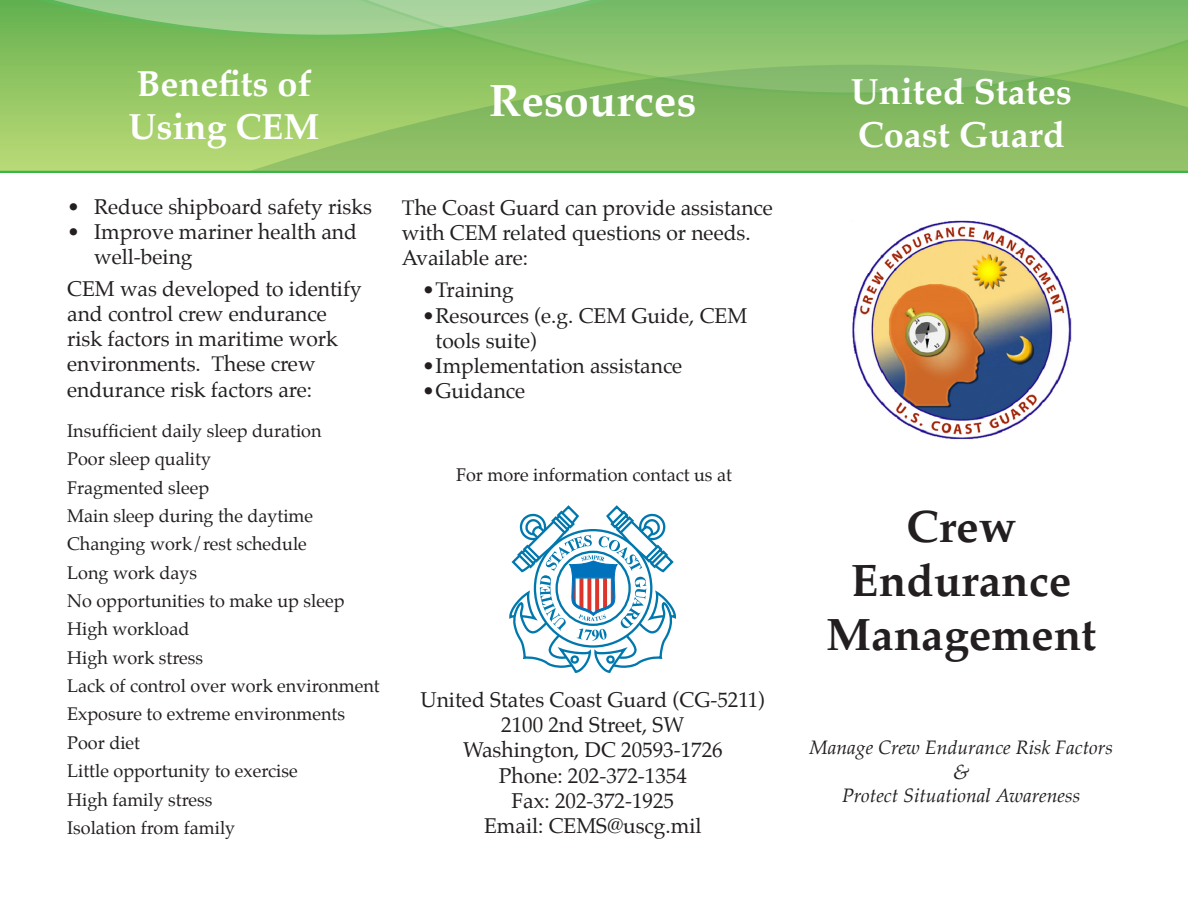
<style>
.page{position:relative;width:1188px;height:918px;background:#fff}
.page>*{position:absolute;margin:0;border:0;box-sizing:border-box;transform-origin:0 0}
.t1{font:700 45px "Palatino";color:#231f20}
.t2{font:700 45px "Palatino";color:#fff}
.t3{font:700 36px "Palatino";color:#fff}
.t4{font:21px/25.2px "Palatino";color:#231f20}
.t5{font:italic 21px "Palatino Linotype";color:#231f20}
.t6{font:italic 19.5px "Palatino Linotype";color:#231f20}
.t7{font:18px "Palatino";color:#231f20}
</style>
<div class="page">
<svg style="left:0;top:0;width:1188px;height:173px;background:#8bc168"></svg>
<svg style="left:509px;top:505px;width:167px;height:168px"></svg>
<img style="left:852px;top:220px;width:219px;height:220px">
<p class="t3" style="left:137px;top:53px;width:176px">Benefits of</p>
<p class="t3" style="left:129px;top:96px;width:192px">Using CEM</p>
<p class="t4" style="left:67px;top:194px;width:306px">• Reduce shipboard safety risks</p>
<p class="t4" style="left:94px;top:219px;width:264px;text-indent:-27px">• Improve mariner health and well-being</p>
<p class="t4" style="left:67px;top:276px;width:296px">CEM was developed to identify and control crew endurance risk factors in maritime work environments. These crew endurance risk factors are:</p>
<p class="t7" style="left:67px;top:416px;width:256px">Insufficient daily sleep duration</p>
<p class="t7" style="left:67px;top:444px;width:145px">Poor sleep quality</p>
<p class="t7" style="left:67px;top:473px;width:144px">Fragmented sleep</p>
<p class="t7" style="left:67px;top:501px;width:247px">Main sleep during the daytime</p>
<p class="t7" style="left:67px;top:529px;width:241px">Changing work/rest schedule</p>
<p class="t7" style="left:67px;top:558px;width:131px">Long work days</p>
<p class="t7" style="left:67px;top:586px;width:279px">No opportunities to make up sleep</p>
<p class="t7" style="left:67px;top:614px;width:124px">High workload</p>
<p class="t7" style="left:67px;top:643px;width:137px">High work stress</p>
<p class="t7" style="left:67px;top:671px;width:314px">Lack of control over work environment</p>
<p class="t7" style="left:67px;top:699px;width:279px">Exposure to extreme environments</p>
<p class="t7" style="left:67px;top:728px;width:74px">Poor diet</p>
<p class="t7" style="left:67px;top:756px;width:232px">Little opportunity to exercise</p>
<p class="t7" style="left:67px;top:784px;width:147px">High family stress</p>
<p class="t7" style="left:67px;top:813px;width:170px">Isolation from family</p>
<p class="t2" style="left:489px;top:62px;width:209px">Resources</p>
<p class="t4" style="left:402px;top:195px;width:373px">The Coast Guard can provide assistance with CEM related questions or needs.<br>Available are:</p>
<p class="t4" style="left:422px;top:278px;width:93px">• Training</p>
<p class="t4" style="left:436px;top:303px;width:313px;text-indent:-14px">• Resources (e.g. CEM Guide, CEM tools suite)</p>
<p class="t4" style="left:422px;top:353px;width:262px">• Implementation assistance</p>
<p class="t4" style="left:422px;top:378px;width:105px">• Guidance</p>
<p class="t7" style="left:456px;top:460px;width:277px">For more information contact us at</p>
<p class="t4" style="left:420px;top:687px;width:346px">United States Coast Guard (CG-5211)</p>
<p class="t4" style="left:501px;top:712px;width:185px">2100 2nd Street, SW</p>
<p class="t4" style="left:463px;top:738px;width:261px">Washington, DC 20593-1726</p>
<p class="t4" style="left:499px;top:763px;width:190px">Phone: 202-372-1354</p>
<p class="t4" style="left:512px;top:788px;width:164px">Fax: 202-372-1925</p>
<p class="t4" style="left:484px;top:813px;width:219px">Email: CEMS@uscg.mil</p>
<p class="t3" style="left:851px;top:61px;width:222px">United States</p>
<p class="t3" style="left:858px;top:104px;width:208px">Coast Guard</p>
<p class="t1" style="left:906px;top:488px;width:111px">Crew</p>
<p class="t1" style="left:851px;top:542px;width:221px">Endurance</p>
<p class="t1" style="left:826px;top:596px;width:271px">Management</p>
<p class="t6" style="left:809px;top:733px;width:305px">Manage Crew Endurance Risk Factors</p>
<p class="t5" style="left:953px;top:757px;width:18px">&amp;</p>
<p class="t6" style="left:842px;top:782px;width:240px">Protect Situational Awareness</p>
</div>
